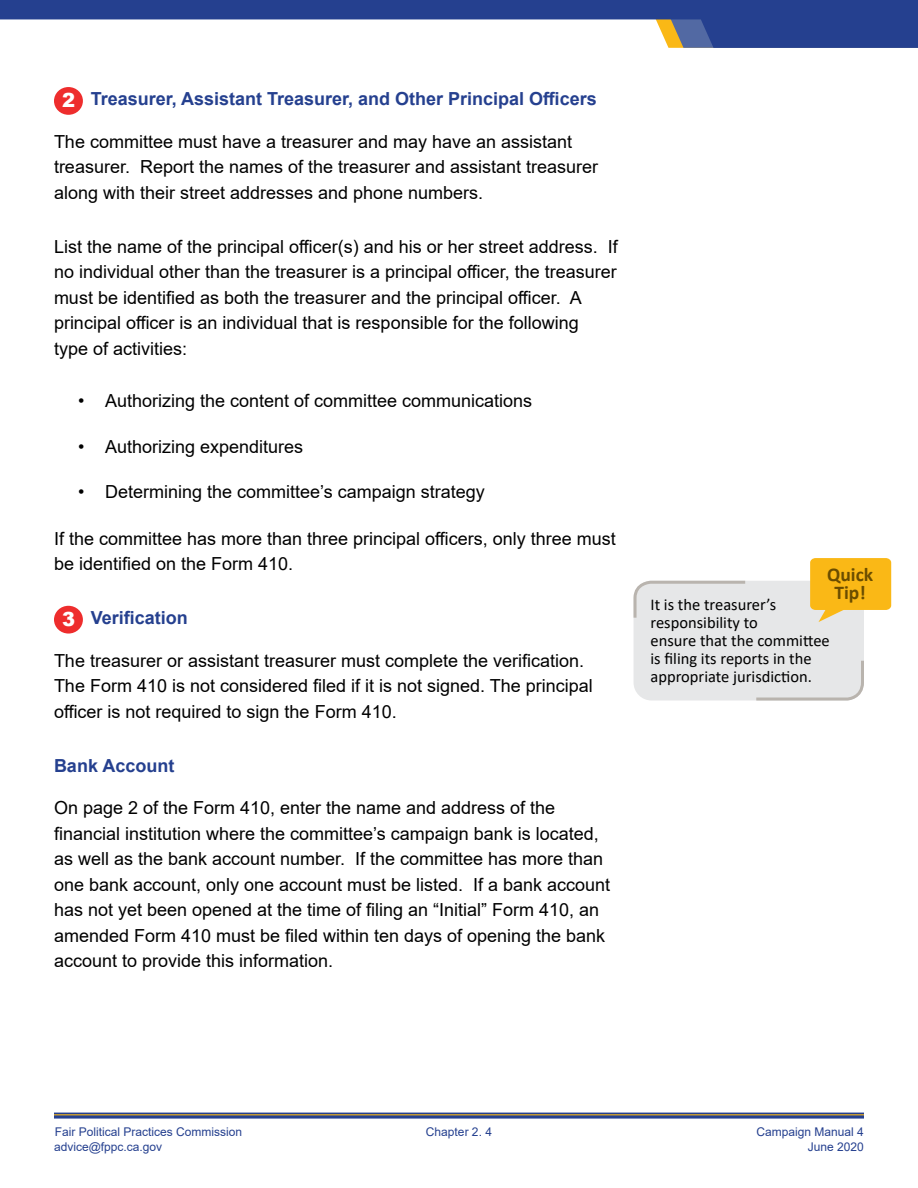
<style>
.page{position:relative;width:918px;height:1188px;background:#fff}
.page>*{position:absolute;margin:0;border:0;box-sizing:border-box;transform-origin:0 0}
.Quick_Tip_Icon{font:700 19.5px "Calibri";color:#6a4d00}
.Main_Paragraph{font:900 19.5px "Arial";color:#fff}
.Main_Paragraph-2{font:18px/25.5px "Arial";color:#000}
.t1{font:700 18px "Arial";color:#25408f}
.Example___Quick_Tip{font:16.5px/18px "Calibri";color:#000}
.t2{font:12px/15px "Arial";color:#25408f}
</style>
<div class="page">
<svg style="left:54px;top:1113px;width:810px;height:6px;fill:#25408f"></svg>
<hr style="left:54px;top:1114px;width:810px;height:1px;background:#fab816">
<svg style="left:0;top:0;width:918px;height:48px;fill:#25408f"></svg>
<div style="left:55px;top:607px;width:26px;height:25px;background:#ee2d2d;border-radius:50%"></div>
<div style="left:54px;top:606px;width:29px;height:28px;border:3px solid #ee2d2d;border-radius:50%"></div>
<div style="left:634px;top:581px;width:230px;height:120px;background:#e6e7e8;border-radius:18px"></div>
<svg style="left:633px;top:580px;width:113px;height:41px"></svg>
<svg style="left:753px;top:660px;width:111px;height:41px"></svg>
<svg style="left:810px;top:558px;width:81px;height:64px"></svg>
<div style="left:55px;top:89px;width:26px;height:24px;background:#ee2d2d;border-radius:50%"></div>
<div style="left:54px;top:87px;width:29px;height:28px;border:3px solid #ee2d2d;border-radius:50%"></div>
<h2 class="t1" style="left:91px;top:86px;width:508px">Treasurer, Assistant Treasurer, and Other Principal Officers</h2>
<p class="Main_Paragraph-2" style="left:54px;top:129px;width:546px">The committee must have a treasurer and may have an assistant treasurer. Report the names of the treasurer and assistant treasurer along with their street addresses and phone numbers.</p>
<p class="Main_Paragraph-2" style="left:54px;top:234px;width:565px">List the name of the principal officer(s) and his or her street address. If no individual other than the treasurer is a principal officer, the treasurer must be identified as both the treasurer and the principal officer. A principal officer is an individual that is responsible for the following<br>type of activities:</p>
<p class="Main_Paragraph-2" style="left:78px;top:388px;width:456px">• Authorizing the content of committee communications</p>
<p class="Main_Paragraph-2" style="left:78px;top:433px;width:227px">• Authorizing expenditures</p>
<p class="Main_Paragraph-2" style="left:78px;top:479px;width:408px">• Determining the committee’s campaign strategy</p>
<p class="Main_Paragraph-2" style="left:54px;top:525px;width:563px">If the committee has more than three principal officers, only three must be identified on the Form 410.</p>
<p class="Main_Paragraph" style="left:62px;top:86px;width:15px">2</p>
<h2 class="t1" style="left:91px;top:605px;width:99px">Verification</h2>
<p class="Main_Paragraph-2" style="left:54px;top:647px;width:540px">The treasurer or assistant treasurer must complete the verification.<br>The Form 410 is not considered filed if it is not signed. The principal officer is not required to sign the Form 410.</p>
<h2 class="t1" style="left:54px;top:753px;width:122px">Bank Account</h2>
<p class="Main_Paragraph-2" style="left:54px;top:795px;width:558px">On page 2 of the Form 410, enter the name and address of the financial institution where the committee’s campaign bank is located, as well as the bank account number. If the committee has more than one bank account, only one account must be listed. If a bank account has not yet been opened at the time of filing an “Initial” Form 410, an amended Form 410 must be filed within ten days of opening the bank account to provide this information.</p>
<p class="Main_Paragraph" style="left:62px;top:605px;width:15px">3</p>
<p class="Quick_Tip_Icon" style="left:827px;top:561px;width:48px">Quick</p>
<p class="Quick_Tip_Icon" style="left:835px;top:579px;width:33px">Tip!</p>
<p class="Example___Quick_Tip" style="left:651px;top:595px;width:181px">It is the treasurer’s responsibility to<br>ensure that the committee is filing its reports in the appropriate jurisdiction.</p>
<p class="t2" style="left:54px;top:1124px;width:190px">Fair Political Practices Commission advice@fppc.ca.gov</p>
<p class="t2" style="left:426px;top:1124px;width:68px">Chapter 2. 4</p>
<p class="t2" style="left:757px;top:1124px;width:109px;text-align:right">Campaign Manual 4<br>June 2020</p>
</div>
